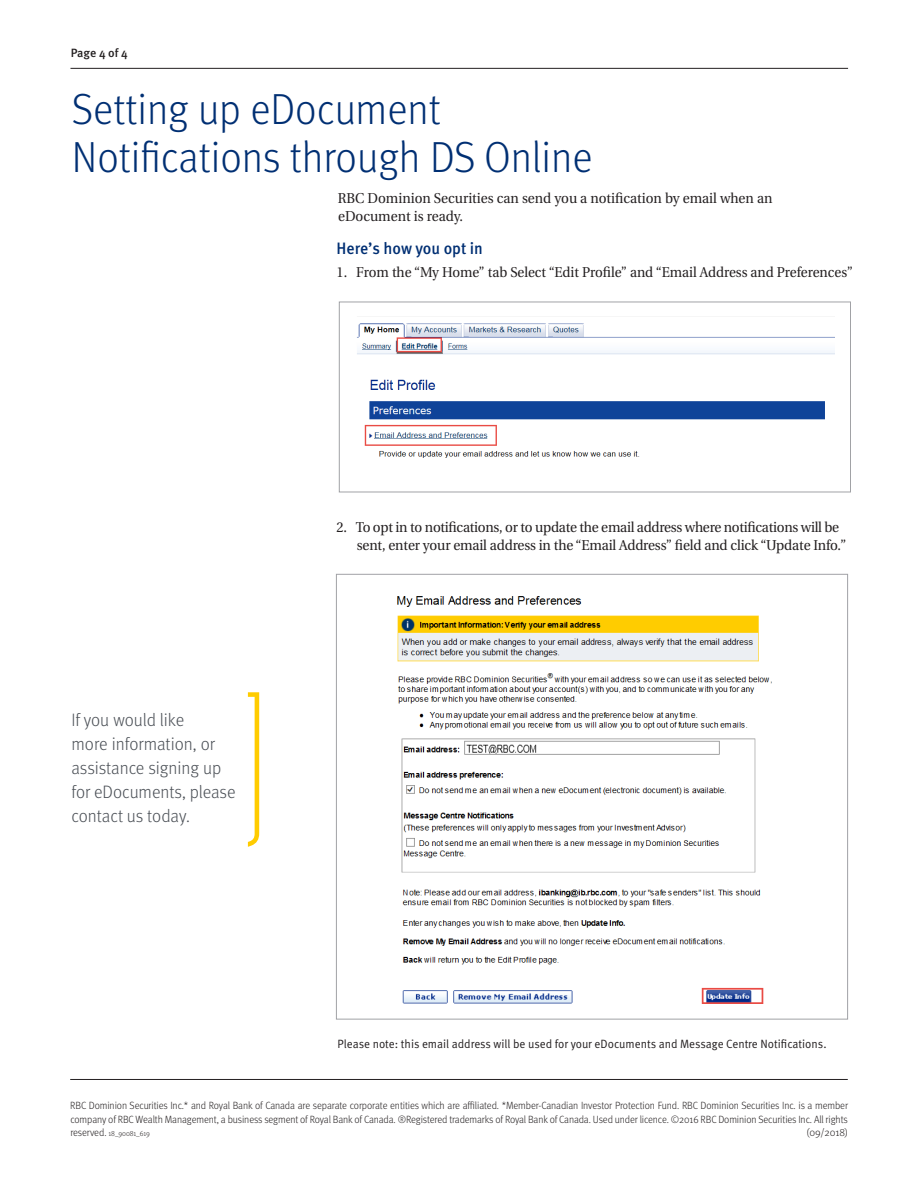
<style>
.page{position:relative;width:918px;height:1188px;background:#fff}
.page>*{position:absolute;margin:0;border:0;box-sizing:border-box;transform-origin:0 0}
.t1{font:300 43.5px/48px "Meta OT";color:#002f73;scale:.95 1}
.t2{font:300 18px/24px "Meta OT";color:#4a4f55}
._4-Text_Headline{font:500 16.5px "Meta OT";color:#002f73;scale:.95 1}
._5-Body_Copy{font:14.25px/18px "Utopia";letter-spacing:-.01em;color:#231f20;scale:.95 1}
._5-Body_Copy-2{font:14.25px "Utopia";letter-spacing:-.01em;color:#231f20;scale:.94 1}
._5-Body_Copy-3{font:12px "Meta OT Norm";color:#231f20;scale:.95 1}
.t3{font:500 12px "Meta OT";letter-spacing:-.005em;color:#231f20}
.t4{font:300 10.5px/13.5px "Meta OT";letter-spacing:-.01em;color:#231f20;scale:.95 1}
.t5{font:300 10.5px "Meta OT";letter-spacing:-.01em;color:#231f20}
.t6{font:300 7.5px "Meta OT";letter-spacing:-.01em;color:#231f20;scale:.95 1}
.s1{font-size:10.5px}
</style>
<div class="page">
<hr style="left:70px;top:68px;width:778px;height:1px;background:#231f20">
<hr style="left:70px;top:1079px;width:778px;height:1px;background:#231f20">
<img style="left:397px;top:596px;width:375px;height:408px">
<div style="left:339px;top:302px;width:512px;height:190px;border:1px solid #a1a2a6"></div>
<img style="left:357px;top:323px;width:478px;height:135px">
<svg style="left:248px;top:692px;width:11px;height:155px"></svg>
<p class="t3" style="left:71px;top:45px;width:59px">Page 4 of 4</p>
<p class="t1" style="left:72px;top:86px;width:549px">Setting up eDocument<br>Notifications through DS Online</p>
<p class="_5-Body_Copy" style="left:338px;top:190px;width:459px">RBC Dominion Securities can send you a notification by email when an eDocument is ready.</p>
<p class="_4-Text_Headline" style="left:337px;top:239px;width:156px">Here’s how you opt in</p>
<p class="_5-Body_Copy-2" style="left:337px;top:264px;width:551px">1. From the “My Home” tab Select “Edit Profile” and “Email Address and Preferences”</p>
<p class="t2" style="left:71px;top:708px;width:166px">If you would like<br>more information, or assistance signing up for eDocuments, please contact us today.</p>
<p class="_5-Body_Copy" style="left:357px;top:518px;width:517px;text-indent:-20px">2. To opt in to notifications, or to update the email address where notifications will be sent, enter your email address in the “Email Address” field and click “Update Info.”</p>
<p class="_5-Body_Copy-3" style="left:338px;top:1037px;width:516px">Please note: this email address will be used for your eDocuments and Message Centre Notifications.</p>
<p class="t4" style="left:70px;top:1099px;width:820px">RBC Dominion Securities Inc.* and Royal Bank of Canada are separate corporate entities which are affiliated. *Member-Canadian Investor Protection Fund. RBC Dominion Securities Inc. is a member company of RBC Wealth Management, a business segment of Royal Bank of Canada. ®Registered trademarks of Royal Bank of Canada. Used under licence. ©2016 RBC Dominion Securities Inc. All rights</p>
<p class="t6" style="left:70px;top:1129px;width:85px"><span class="s1">reserved.</span> 18_90081_619</p>
<p class="t5" style="left:806px;top:1126px;width:43px">(09/2018)</p>
</div>
